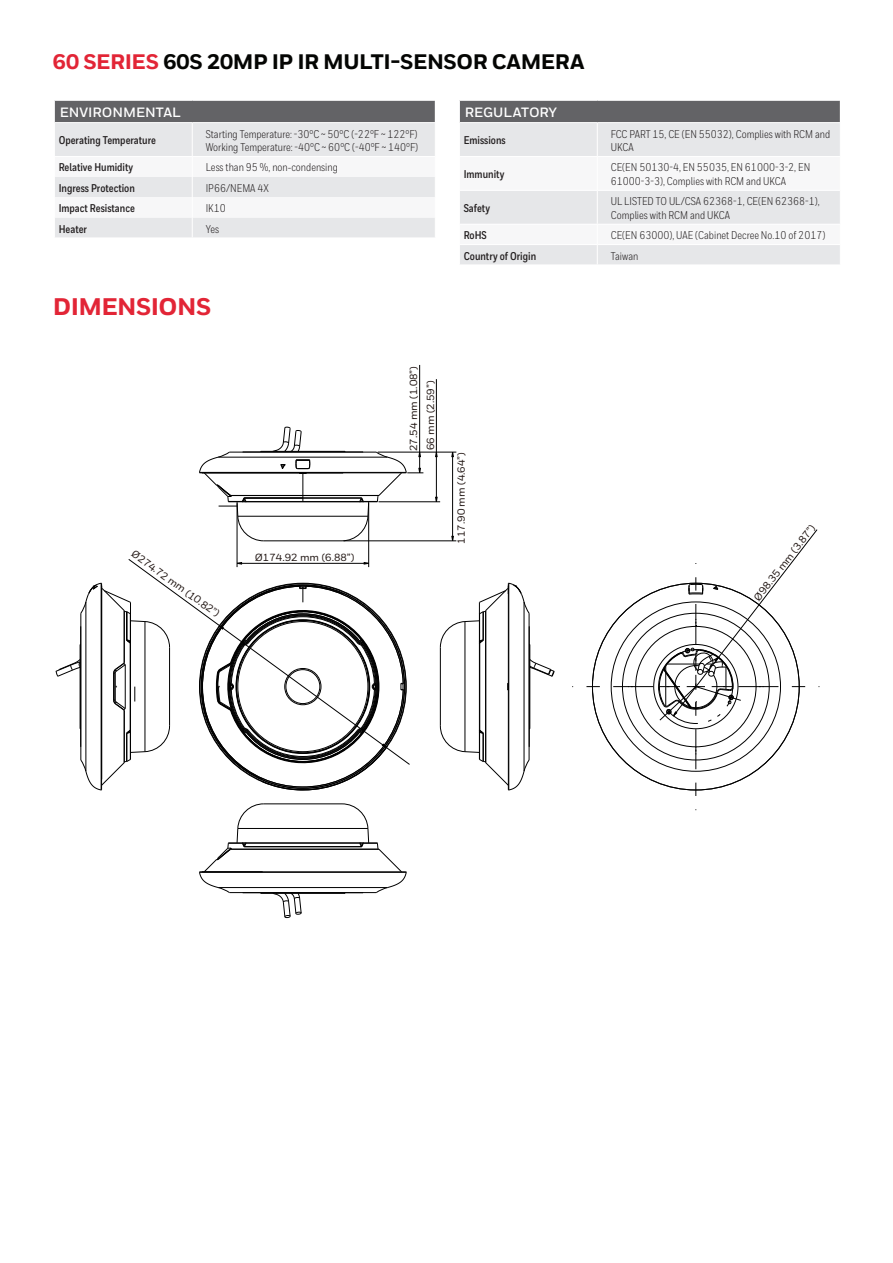
<style>
.page{position:relative;width:893px;height:1263px;background:#fff}
.page>*{position:absolute;margin:0;border:0;box-sizing:border-box;transform-origin:0 0}
._07_Inside__Intro_Heading_All_Caps{font:800 24px "Honeywell Sans";letter-spacing:-.025em;color:#e22536}
._07_Inside__Intro_Heading_All_Caps-2{font:800 21px "Honeywell Sans";letter-spacing:-.02em;color:#040503}
._18_Inside__Table_Subheading{font:700 13.5px "Honeywell Sans";color:#fff}
._19_Inside__Table_Text{font:11.25px/13.5px "Honeywell Cond";color:#231f20}
._19_Inside__Table_Text-2{font:700 11.25px "Honeywell Cond";color:#231f20}
.t1{font:500 10.35px/17.1px "Honeywell Sans";color:#221714}
.s1{color:#e22536}
</style>
<div class="page">
<svg style="left:54px;top:101px;width:381px;height:137px"></svg>
<hr style="left:81px;top:613px;width:1px;height:147px;background:#000">
<hr style="left:86px;top:602px;width:1px;height:169px;background:#000">
<hr style="left:124px;top:711px;width:1px;height:51px;background:#000">
<hr style="left:124px;top:611px;width:1px;height:51px;background:#000">
<hr style="left:440px;top:647px;width:1px;height:79px;background:#000">
<hr style="left:465px;top:621px;width:1px;height:131px;background:#000">
<hr style="left:479px;top:643px;width:1px;height:87px;background:#000">
<hr style="left:485px;top:610px;width:1px;height:153px;background:#000">
<hr style="left:508px;top:583px;width:1px;height:207px;background:#000">
<hr style="left:524px;top:602px;width:1px;height:169px;background:#000">
<hr style="left:529px;top:626px;width:1px;height:121px;background:#000">
<hr style="left:264px;top:541px;width:78px;height:1px;background:#000">
<hr style="left:238px;top:516px;width:130px;height:1px;background:#000">
<hr style="left:246px;top:501px;width:114px;height:1px;background:#000">
<hr style="left:244px;top:498px;width:117px;height:1px;background:#000">
<hr style="left:231px;top:495px;width:148px;height:1px;background:#000">
<hr style="left:199px;top:472px;width:207px;height:1px;background:#000">
<hr style="left:218px;top:457px;width:170px;height:1px;background:#000">
<hr style="left:243px;top:452px;width:120px;height:1px;background:#000">
<svg style="left:55px;top:659px;width:25px;height:18px"></svg>
<svg style="left:531px;top:660px;width:24px;height:17px"></svg>
<svg style="left:272px;top:427px;width:30px;height:24px"></svg>
<svg style="left:280px;top:464px;width:6px;height:5px"></svg>
<svg style="left:128px;top:559px;width:282px;height:206px"></svg>
<hr style="left:237px;top:503px;width:1px;height:64px;background:#000">
<hr style="left:237px;top:563px;width:132px;height:1px;background:#000">
<hr style="left:343px;top:541px;width:113px;height:1px;background:#000">
<hr style="left:379px;top:501px;width:61px;height:1px;background:#000">
<hr style="left:378px;top:452px;width:78px;height:1px;background:#000">
<hr style="left:368px;top:503px;width:1px;height:64px;background:#000">
<hr style="left:419px;top:365px;width:1px;height:108px;background:#000">
<hr style="left:436px;top:379px;width:1px;height:123px;background:#000">
<hr style="left:452px;top:452px;width:1px;height:89px;background:#000">
<hr style="left:80px;top:644px;width:1px;height:85px;background:#000">
<hr style="left:530px;top:644px;width:1px;height:85px;background:#000">
<hr style="left:261px;top:451px;width:84px;height:1px;background:#000">
<svg style="left:113px;top:662px;width:13px;height:50px"></svg>
<svg style="left:135px;top:687px;width:1px;height:14px"></svg>
<svg style="left:296px;top:460px;width:14px;height:41px"></svg>
<hr style="left:244px;top:498px;width:59px;height:1px;background:#000">
<svg style="left:572px;top:529px;width:247px;height:281px"></svg>
<svg style="left:440px;top:725px;width:90px;height:65px"></svg>
<svg style="left:80px;top:725px;width:90px;height:65px"></svg>
<svg style="left:80px;top:583px;width:90px;height:65px"></svg>
<svg style="left:199px;top:451px;width:65px;height:90px"></svg>
<hr style="left:101px;top:586px;width:1px;height:193px;background:#000">
<svg style="left:440px;top:583px;width:90px;height:65px"></svg>
<hr style="left:202px;top:473px;width:141px;height:1px;background:#000">
<svg style="left:342px;top:451px;width:81px;height:90px"></svg>
<svg style="left:188px;top:572px;width:219px;height:346px"></svg>
<div style="left:459px;top:100px;width:381px;height:23px;background:#636366"></div>
<div style="left:460px;top:123px;width:380px;height:33px;background:#e6e7e9"></div>
<hr style="left:459px;top:100px;width:138px;height:1px;background:#fff">
<svg style="left:459px;top:101px;width:1px;height:21px"></svg>
<hr style="left:597px;top:100px;width:244px;height:1px;background:#fff">
<hr style="left:459px;top:122px;width:138px;height:1px;background:#fff">
<hr style="left:597px;top:122px;width:244px;height:1px;background:#fff">
<hr style="left:597px;top:123px;width:1px;height:33px;background:#fff">
<svg style="left:460px;top:191px;width:380px;height:74px"></svg>
<p class="_07_Inside__Intro_Heading_All_Caps-2" style="left:53px;top:49px;width:533px"><span class="s1">60 SERIES</span> 60S 20MP IP IR MULTI-SENSOR CAMERA</p>
<p class="_18_Inside__Table_Subheading" style="left:60px;top:104px;width:123px">ENVIRONMENTAL</p>
<p class="_19_Inside__Table_Text-2" style="left:59px;top:134px;width:99px">Operating Temperature</p>
<p class="_18_Inside__Table_Subheading" style="left:465px;top:104px;width:94px">REGULATORY</p>
<p class="_19_Inside__Table_Text-2" style="left:464px;top:134px;width:43px">Emissions</p>
<p class="_19_Inside__Table_Text" style="left:611px;top:127px;width:221px">FCC PART 15, CE (EN 55032), Complies with RCM and<br>UKCA</p>
<p class="_19_Inside__Table_Text-2" style="left:464px;top:167px;width:42px">Immunity</p>
<p class="_19_Inside__Table_Text" style="left:611px;top:161px;width:201px">CE(EN 50130-4, EN 55035, EN 61000-3-2, EN<br>61000-3-3), Complies with RCM and UKCA</p>
<p class="_19_Inside__Table_Text-2" style="left:464px;top:201px;width:28px">Safety</p>
<p class="_19_Inside__Table_Text" style="left:206px;top:127px;width:213px">Starting Temperature: -30°C ~ 50°C (-22°F ~ 122°F)</p>
<p class="_19_Inside__Table_Text" style="left:206px;top:140px;width:214px">Working Temperature: -40°C ~ 60°C (-40°F ~ 140°F)</p>
<p class="_19_Inside__Table_Text-2" style="left:59px;top:161px;width:76px">Relative Humidity</p>
<p class="_19_Inside__Table_Text" style="left:206px;top:161px;width:134px">Less than 95 %, non-condensing</p>
<p class="_19_Inside__Table_Text-2" style="left:59px;top:181px;width:78px">Ingress Protection</p>
<p class="_19_Inside__Table_Text" style="left:206px;top:181px;width:65px">IP66/NEMA 4X</p>
<p class="_19_Inside__Table_Text-2" style="left:59px;top:201px;width:78px">Impact Resistance</p>
<p class="_19_Inside__Table_Text" style="left:206px;top:202px;width:22px">IK10</p>
<p class="_19_Inside__Table_Text-2" style="left:59px;top:222px;width:30px">Heater</p>
<p class="_19_Inside__Table_Text" style="left:206px;top:222px;width:15px">Yes</p>
<p class="_19_Inside__Table_Text" style="left:611px;top:195px;width:210px">UL LISTED TO UL/CSA 62368-1, CE(EN 62368-1),</p>
<p class="_19_Inside__Table_Text" style="left:611px;top:208px;width:121px">Complies with RCM and UKCA</p>
<p class="_19_Inside__Table_Text-2" style="left:464px;top:228px;width:25px">RoHS</p>
<p class="_19_Inside__Table_Text" style="left:611px;top:229px;width:216px">CE(EN 63000), UAE (Cabinet Decree No.10 of 2017)</p>
<p class="_19_Inside__Table_Text-2" style="left:464px;top:249px;width:74px">Country of Origin</p>
<p class="_19_Inside__Table_Text" style="left:611px;top:249px;width:29px">Taiwan</p>
<p class="_07_Inside__Intro_Heading_All_Caps" style="left:53px;top:292px;width:160px">DIMENSIONS</p>
<p class="t1" style="left:138px;top:545px;width:108px;rotate:36deg">Ø274.72 mm (10.82”)</p>
<p class="t1" style="left:255px;top:549px;width:101px">Ø174.92 mm (6.88”)</p>
<p class="t1" style="left:405px;top:451px;width:87px;rotate:-90deg">27.54 mm (1.08”)<br>66 mm (2.59”)</p>
<p class="t1" style="left:453px;top:544px;width:93px;rotate:-90deg">117.90 mm (4.64”)</p>
<p class="t1" style="left:749px;top:594px;width:95px;rotate:-52deg">Ø98.35 mm (3.87”)</p>
</div>
